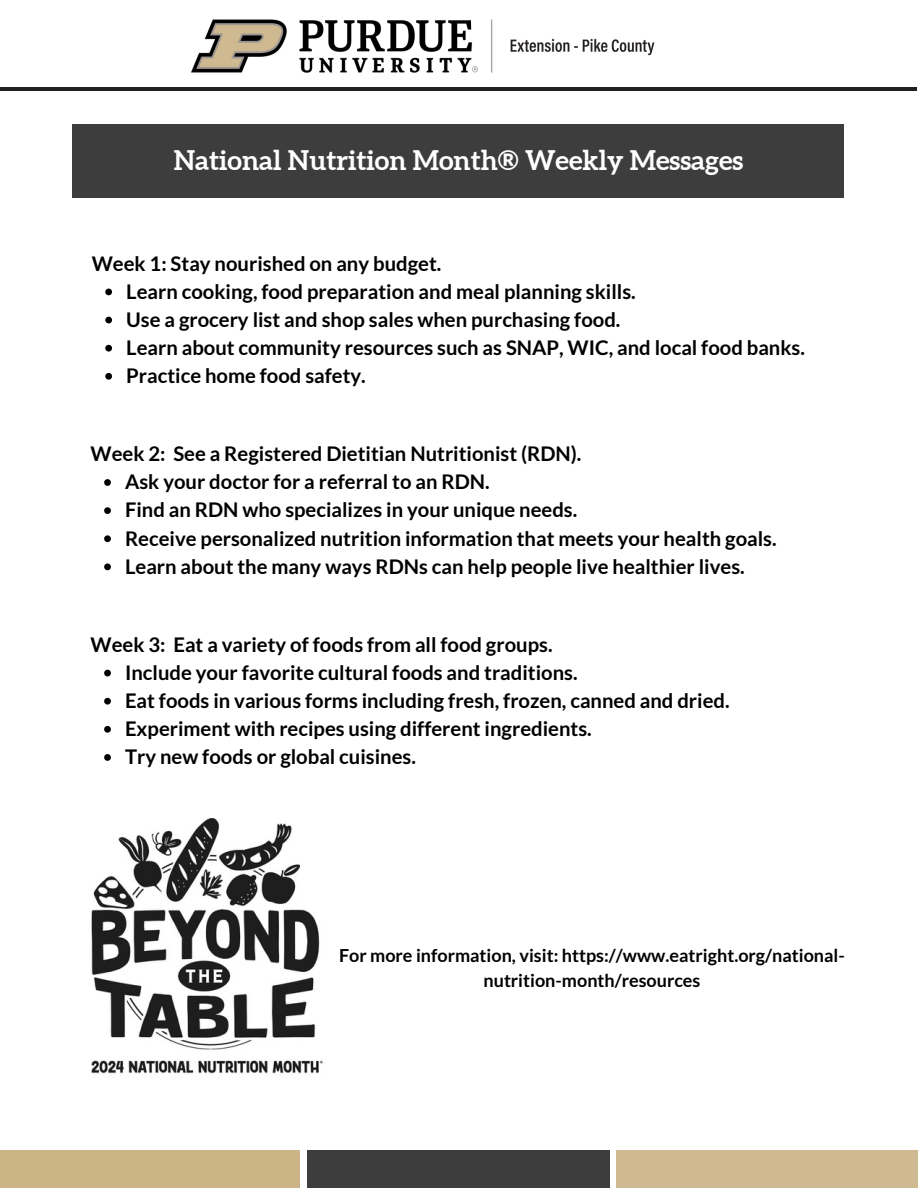
<style>
.page{position:relative;width:918px;height:1188px;background:#fff}
.page>*{position:absolute;margin:0;border:0;box-sizing:border-box;transform-origin:0 0}
.t1{font:700 27px "Aleo";color:#fff}
.t2{font:700 20.25px/28.2px "Lato";color:#000}
.t3{font:700 18px/24.8px "Lato";color:#000;text-align:center}
</style>
<div class="page">
<div style="left:0;top:1151px;width:300px;height:37px;background:#cbb587"></div>
<div style="left:307px;top:1151px;width:302px;height:37px;background:#3d3d3d"></div>
<div style="left:617px;top:1151px;width:301px;height:37px;background:#cfb991"></div>
<hr style="left:0;top:87px;width:917px;height:4px;background:#231f20">
<div style="left:72px;top:124px;width:772px;height:73px;background:#3d3d3d"></div>
<img style="left:191px;top:19px;width:464px;height:54px">
<svg style="left:105px;top:289px;width:7px;height:6px"></svg>
<svg style="left:105px;top:317px;width:7px;height:6px"></svg>
<svg style="left:105px;top:345px;width:7px;height:7px"></svg>
<svg style="left:105px;top:373px;width:7px;height:7px"></svg>
<svg style="left:104px;top:479px;width:7px;height:7px"></svg>
<svg style="left:104px;top:507px;width:7px;height:7px"></svg>
<svg style="left:104px;top:535px;width:7px;height:7px"></svg>
<svg style="left:104px;top:564px;width:7px;height:6px"></svg>
<svg style="left:104px;top:670px;width:7px;height:6px"></svg>
<svg style="left:104px;top:698px;width:7px;height:7px"></svg>
<svg style="left:104px;top:726px;width:7px;height:7px"></svg>
<svg style="left:104px;top:754px;width:7px;height:7px"></svg>
<img style="left:91px;top:818px;width:232px;height:256px">
<h1 class="t1" style="left:174px;top:145px;width:571px">National Nutrition Month® Weekly Messages</h1>
<p class="t2" style="left:126px;top:249px;width:680px;text-indent:-34px">Week 1: Stay nourished on any budget.<br>Learn cooking, food preparation and meal planning skills.<br>Use a grocery list and shop sales when purchasing food.<br>Learn about community resources such as SNAP, WIC, and local food banks.<br>Practice home food safety.</p>
<p class="t2" style="left:125px;top:439px;width:653px;text-indent:-34px">Week 2: See a Registered Dietitian Nutritionist (RDN).<br>Ask your doctor for a referral to an RDN.<br>Find an RDN who specializes in your unique needs.<br>Receive personalized nutrition information that meets your health goals.<br>Learn about the many ways RDNs can help people live healthier lives.</p>
<p class="t2" style="left:125px;top:630px;width:606px;text-indent:-34px">Week 3: Eat a variety of foods from all food groups.<br>Include your favorite cultural foods and traditions.<br>Eat foods in various forms including fresh, frozen, canned and dried.<br>Experiment with recipes using different ingredients.<br>Try new foods or global cuisines.</p>
<p class="t3" style="left:339px;top:943px;width:507px">For more information, visit: https://www.eatright.org/national&shy;nutrition-month/resources</p>
</div>
